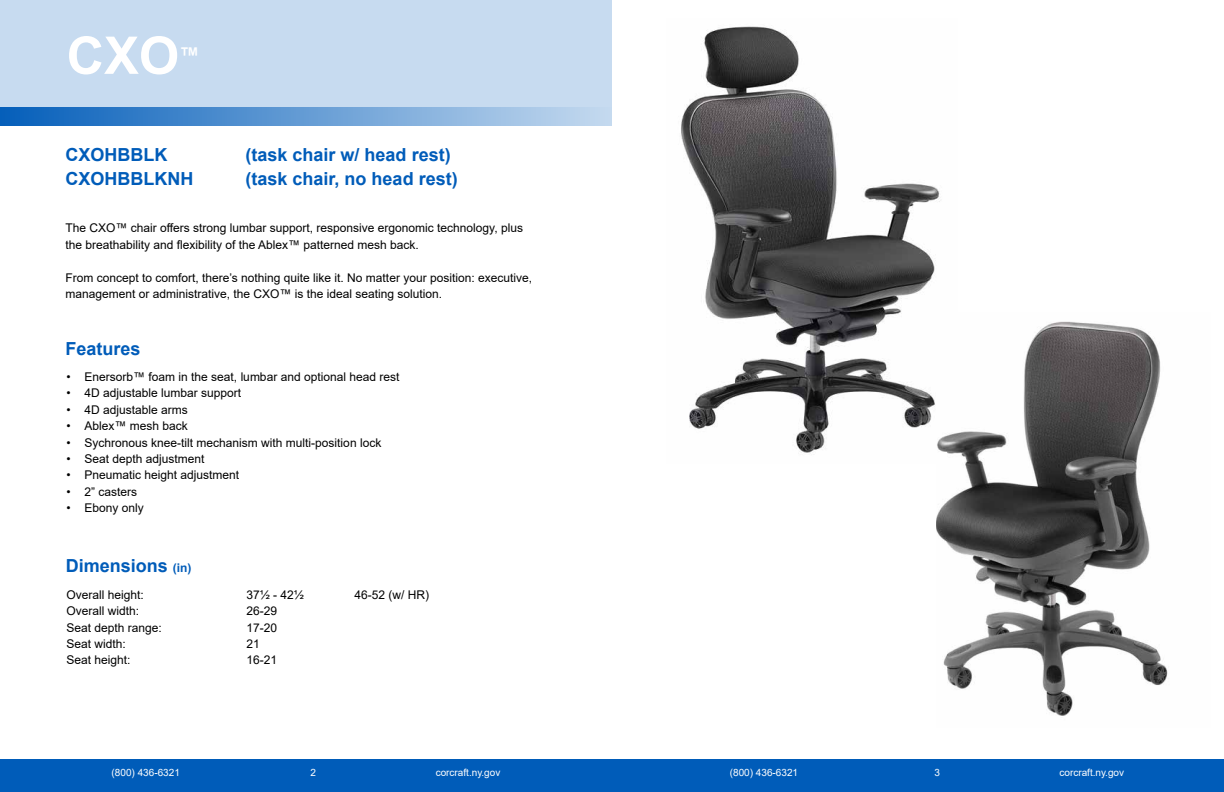
<style>
.page{position:relative;width:1224px;height:792px;background:#fff}
.page>*{position:absolute;margin:0;border:0;box-sizing:border-box;transform-origin:0 0}
.t1{font:700 52px "Arial";color:#fff}
.t2{font:700 20.4px "Arial";color:#fff}
.t3{font:700 18px "Arial";color:#005cb9}
.t4{font:12px/16.4px "Arial";color:#000}
.t5{font:10px "Arial";color:#fff}
.s1{font-size:12px}
</style>
<div class="page">
<img style="left:681px;top:26px;width:260px;height:427px">
<img style="left:936px;top:312px;width:232px;height:404px">
<div style="left:0;top:0;width:612px;height:126px;background:#c7dbf0"></div>
<div style="left:0;top:108px;width:612px;height:18px;background:linear-gradient(to right,#055fba,#c5d9ef)"></div>
<div style="left:0;top:759px;width:630px;height:33px;background:#005cb9"></div>
<div style="left:612px;top:759px;width:612px;height:33px;background:#005cb9"></div>
<h1 class="t1" style="left:67px;top:19px;width:114px">CXO</h1>
<h2 class="t2" style="left:179px;top:41px;width:22px">™</h2>
<h3 class="t3" style="left:66px;top:142px;width:103px">CXOHBBLK</h3>
<h3 class="t3" style="left:246px;top:142px;width:207px">(task chair w/ head rest)</h3>
<h3 class="t3" style="left:66px;top:166px;width:129px">CXOHBBLKNH</h3>
<h3 class="t3" style="left:246px;top:166px;width:214px">(task chair, no head rest)</h3>
<p class="t4" style="left:65px;top:220px;width:459px">The CXO™ chair offers strong lumbar support, responsive ergonomic technology, plus the breathability and flexibility of the Ablex™ patterned mesh back.</p>
<p class="t4" style="left:65px;top:269px;width:468px">From concept to comfort, there’s nothing quite like it. No matter your position: executive, management or administrative, the CXO™ is the ideal seating solution.</p>
<h3 class="t3" style="left:66px;top:335px;width:77px">Features</h3>
<p class="t4" style="left:67px;top:369px;width:334px">• Enersorb™ foam in the seat, lumbar and optional head rest</p>
<p class="t4" style="left:67px;top:385px;width:176px">• 4D adjustable lumbar support</p>
<p class="t4" style="left:67px;top:401px;width:123px">• 4D adjustable arms</p>
<p class="t4" style="left:67px;top:418px;width:123px">• Ablex™ mesh back</p>
<p class="t4" style="left:67px;top:434px;width:316px">• Sychronous knee-tilt mechanism with multi-position lock</p>
<p class="t4" style="left:67px;top:451px;width:140px">• Seat depth adjustment</p>
<p class="t4" style="left:67px;top:467px;width:174px">• Pneumatic height adjustment</p>
<p class="t4" style="left:67px;top:483px;width:72px">• 2” casters</p>
<p class="t4" style="left:67px;top:500px;width:79px">• Ebony only</p>
<h3 class="t3" style="left:66px;top:553px;width:127px">Dimensions <span class="s1">(in)</span></h3>
<p class="t4" style="left:67px;top:586px;width:79px">Overall height:</p>
<p class="t4" style="left:247px;top:586px;width:59px">371/2 - 421/2</p>
<p class="t4" style="left:355px;top:586px;width:76px">46-52 (w/ HR)</p>
<p class="t4" style="left:67px;top:603px;width:74px">Overall width:</p>
<p class="t4" style="left:247px;top:603px;width:32px">26-29</p>
<p class="t4" style="left:67px;top:619px;width:97px">Seat depth range:</p>
<p class="t4" style="left:247px;top:619px;width:32px">17-20</p>
<p class="t4" style="left:67px;top:636px;width:61px">Seat width:</p>
<p class="t4" style="left:247px;top:636px;width:15px">21</p>
<p class="t4" style="left:67px;top:652px;width:66px">Seat height:</p>
<p class="t4" style="left:247px;top:652px;width:32px">16-21</p>
<p class="t5" style="left:112px;top:766px;width:70px">(800) 436-6321</p>
<p class="t5" style="left:311px;top:766px;width:7px">2</p>
<p class="t5" style="left:436px;top:766px;width:66px">corcraft.ny.gov</p>
<p class="t5" style="left:730px;top:766px;width:70px">(800) 436-6321</p>
<p class="t5" style="left:934px;top:766px;width:7px">3</p>
<p class="t5" style="left:1059px;top:766px;width:66px">corcraft.ny.gov</p>
</div>
